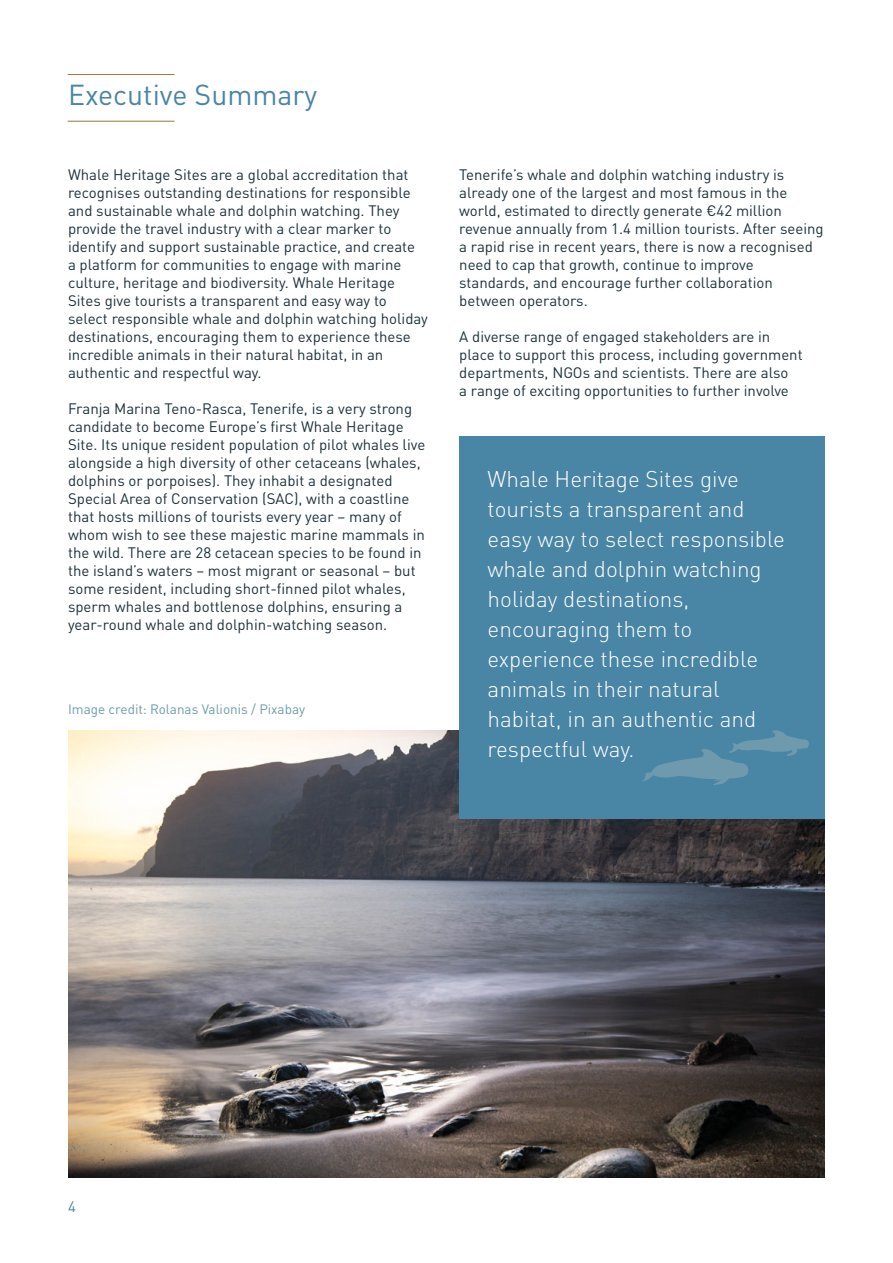
<style>
.page{position:relative;width:893px;height:1263px;background:#fff}
.page>*{position:absolute;margin:0;border:0;box-sizing:border-box;transform-origin:0 0}
.t1{font:28.5px "DIN Pro";color:#4985a4}
.t2{font:300 22.5px/30px "DIN Pro";color:#fff}
.t3{font:15px/18px "DIN Pro";color:#1d323b}
.t4{font:15px "DIN Pro";color:#4985a4}
.t5{font:13.5px "DIN Pro";color:#6f9aad}
</style>
<div class="page">
<img style="left:68px;top:730px;width:757px;height:448px">
<div style="left:459px;top:436px;width:366px;height:383px;background:#4985a4"></div>
<svg style="left:642px;top:730px;width:167px;height:55px"></svg>
<hr style="left:68px;top:121px;width:106px;height:1px;background:#977843">
<hr style="left:68px;top:74px;width:106px;height:1px;background:#977843">
<h1 class="t1" style="left:68px;top:73px;width:251px">Executive Summary</h1>
<p class="t3" style="left:68px;top:164px;width:361px">Whale Heritage Sites are a global accreditation that recognises outstanding destinations for responsible and sustainable whale and dolphin watching. They provide the travel industry with a clear marker to identify and support sustainable practice, and create<br>a platform for communities to engage with marine culture, heritage and biodiversity. Whale Heritage Sites give tourists a transparent and easy way to select responsible whale and dolphin watching holiday destinations, encouraging them to experience these incredible animals in their natural habitat, in an authentic and respectful way.</p>
<p class="t3" style="left:68px;top:398px;width:359px">Franja Marina Teno-Rasca, Tenerife, is a very strong candidate to become Europe’s first Whale Heritage Site. Its unique resident population of pilot whales live alongside a high diversity of other cetaceans (whales, dolphins or porpoises). They inhabit a designated Special Area of Conservation (SAC), with a coastline that hosts millions of tourists every year – many of whom wish to see these majestic marine mammals in the wild. There are 28 cetacean species to be found in the island’s waters – most migrant or seasonal – but some resident, including short-finned pilot whales, sperm whales and bottlenose dolphins, ensuring a year-round whale and dolphin-watching season.</p>
<p class="t5" style="left:68px;top:699px;width:239px">Image credit: Rolanas Valionis / Pixabay</p>
<p class="t3" style="left:459px;top:164px;width:366px">Tenerife’s whale and dolphin watching industry is already one of the largest and most famous in the world, estimated to directly generate €42 million revenue annually from 1.4 million tourists. After seeing a rapid rise in recent years, there is now a recognised need to cap that growth, continue to improve standards, and encourage further collaboration between operators.</p>
<p class="t3" style="left:459px;top:326px;width:345px">A diverse range of engaged stakeholders are in place to support this process, including government departments, NGOs and scientists. There are also<br>a range of exciting opportunities to further involve</p>
<p class="t2" style="left:488px;top:462px;width:299px">Whale Heritage Sites give tourists a transparent and easy way to select responsible whale and dolphin watching holiday destinations, encouraging them to experience these incredible animals in their natural habitat, in an authentic and respectful way.</p>
<p class="t4" style="left:68px;top:1195px;width:9px">4</p>
</div>
